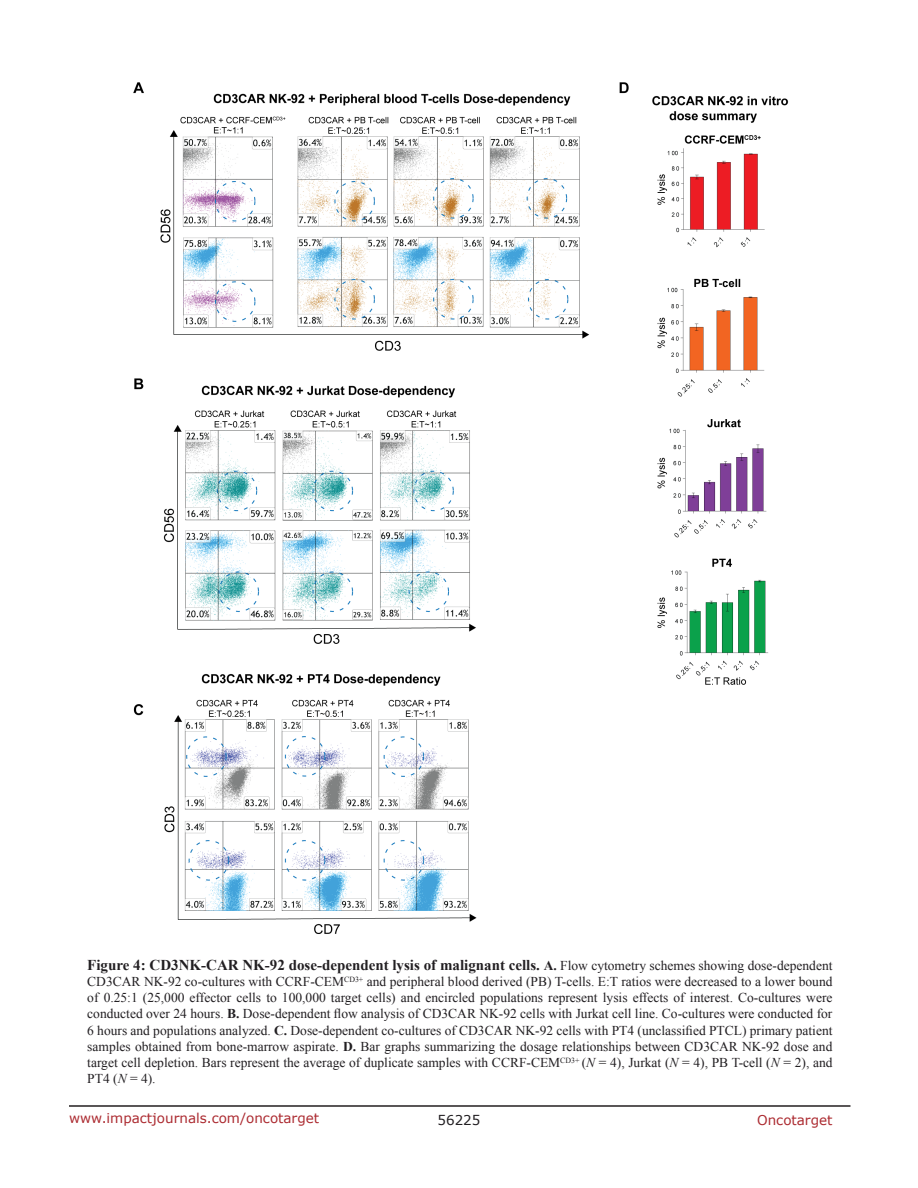
<style>
.page{position:relative;width:918px;height:1188px;background:#fff}
.page>*{position:absolute;margin:0;border:0;box-sizing:border-box;transform-origin:0 0}
.t1{font:700 15px "Times New Roman";color:#221f22}
.t2{font:13.5px/16.2px "Times New Roman";color:#221f22;text-align:justify}
.t3{font:13.5px "Verdana";color:#ac2b31}
.t4{font:13.5px "Verdana";color:#221f22}
.s1{font-size:13.5px}
.s2{font-weight:400;font-size:13.5px}
.s3{font-weight:700}
.s4{font-style:italic}
</style>
<div class="page">
<hr style="left:69px;top:1105px;width:781px;height:2px;background:#231f20">
<img style="left:133px;top:82px;width:656px;height:852px">
<p class="t1" style="left:87px;top:954px;width:747px">Figure 4: CD3NK-CAR NK-92 dose-dependent lysis of malignant cells. <span class="s1">A.</span> <span class="s2">Flow cytometry schemes showing dose-dependent</span></p>
<p class="t2" style="left:87px;top:973px;width:747px">CD3CAR NK-92 co-cultures with CCRF-CEM<sup>CD3+</sup> and peripheral blood derived (PB) T-cells. E:T ratios were decreased to a lower bound of 0.25:1 (25,000 effector cells to 100,000 target cells) and encircled populations represent lysis effects of interest. Co-cultures were conducted over 24 hours. <span class="s3">B.</span> Dose-dependent flow analysis of CD3CAR NK-92 cells with Jurkat cell line. Co-cultures were conducted for 6 hours and populations analyzed. <span class="s3">C.</span> Dose-dependent co-cultures of CD3CAR NK-92 cells with PT4 (unclassified PTCL) primary patient samples obtained from bone-marrow aspirate. <span class="s3">D.</span> Bar graphs summarizing the dosage relationships between CD3CAR NK-92 dose and target cell depletion. Bars represent the average of duplicate samples with CCRF-CEM<sup>CD3+</sup> (<span class="s4">N</span> = 4), Jurkat (<span class="s4">N</span> = 4), PB T-cell (<span class="s4">N</span> = 2), and PT4 (<span class="s4">N</span> = 4).</p>
<p class="t3" style="left:69px;top:1109px;width:252px">www.impactjournals.com/oncotarget</p>
<p class="t4" style="left:438px;top:1111px;width:44px">56225</p>
<p class="t3" style="left:757px;top:1111px;width:77px">Oncotarget</p>
</div>
